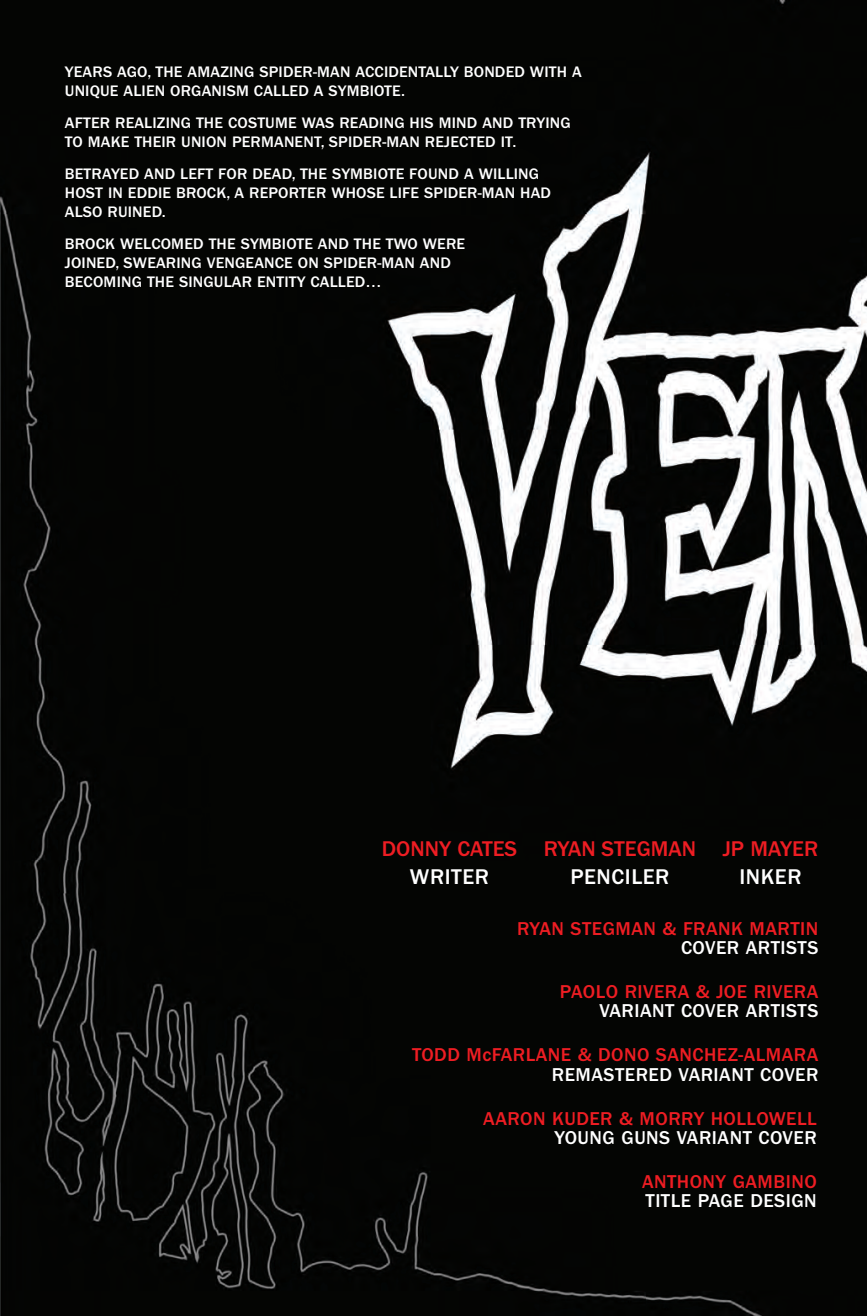
<style>
.page{position:relative;width:867px;height:1316px;background:#fff}
.page>*{position:absolute;margin:0;border:0;box-sizing:border-box;transform-origin:0 0}
.t1{font:500 22.05px "ITC Franklin Gothic Std";color:#ee1d23}
.t2{font:500 22.05px "ITC Franklin Gothic Std";letter-spacing:.025em;color:#fff}
.t3{font:500 19.25px "ITC Franklin Gothic Std";letter-spacing:.025em;color:#ee1d23}
.t4{font:500 19.25px "ITC Franklin Gothic Std";letter-spacing:.025em;color:#fff}
.t5{font:500 15.75px/19.2px "ITC Franklin Gothic Std";letter-spacing:.01em;color:#fff}
</style>
<div class="page">
<img style="left:0;top:0;width:866px;height:1315px">
<p class="t5" style="left:65px;top:62px;width:518px">YEARS AGO, THE AMAZING SPIDER-MAN ACCIDENTALLY BONDED WITH A<br>UNIQUE ALIEN ORGANISM CALLED A SYMBIOTE.</p>
<p class="t5" style="left:65px;top:113px;width:507px">AFTER REALIZING THE COSTUME WAS READING HIS MIND AND TRYING<br>TO MAKE THEIR UNION PERMANENT, SPIDER-MAN REJECTED IT.</p>
<p class="t5" style="left:65px;top:164px;width:487px">BETRAYED AND LEFT FOR DEAD, THE SYMBIOTE FOUND A WILLING<br>HOST IN EDDIE BROCK, A REPORTER WHOSE LIFE SPIDER-MAN HAD<br>ALSO RUINED.</p>
<p class="t5" style="left:65px;top:234px;width:401px">BROCK WELCOMED THE SYMBIOTE AND THE TWO WERE<br>JOINED, SWEARING VENGEANCE ON SPIDER-MAN AND<br>BECOMING THE SINGULAR ENTITY CALLED…</p>
<h1 class="t1" style="left:381px;top:836px;width:137px">DONNY CATES</h1>
<h1 class="t2" style="left:410px;top:864px;width:80px">WRITER</h1>
<h1 class="t1" style="left:543px;top:836px;width:154px">RYAN STEGMAN</h1>
<h1 class="t2" style="left:570px;top:864px;width:100px">PENCILER</h1>
<h1 class="t1" style="left:722px;top:836px;width:97px">JP MAYER</h1>
<h1 class="t2" style="left:739px;top:864px;width:63px">INKER</h1>
<p class="t3" style="left:517px;top:917px;width:303px">RYAN STEGMAN &amp; FRANK MARTIN</p>
<p class="t4" style="left:680px;top:936px;width:139px">COVER ARTISTS</p>
<p class="t3" style="left:560px;top:980px;width:260px">PAOLO RIVERA &amp; JOE RIVERA</p>
<p class="t4" style="left:599px;top:999px;width:220px">VARIANT COVER ARTISTS</p>
<p class="t3" style="left:412px;top:1044px;width:408px">TODD McFARLANE &amp; DONO SANCHEZ-ALMARA</p>
<p class="t4" style="left:551px;top:1063px;width:268px">REMASTERED VARIANT COVER</p>
<p class="t3" style="left:483px;top:1107px;width:335px">AARON KUDER &amp; MORRY HOLLOWELL</p>
<p class="t4" style="left:554px;top:1126px;width:263px">YOUNG GUNS VARIANT COVER</p>
<p class="t3" style="left:642px;top:1170px;width:176px">ANTHONY GAMBINO</p>
<p class="t4" style="left:645px;top:1189px;width:173px">TITLE PAGE DESIGN</p>
</div>
